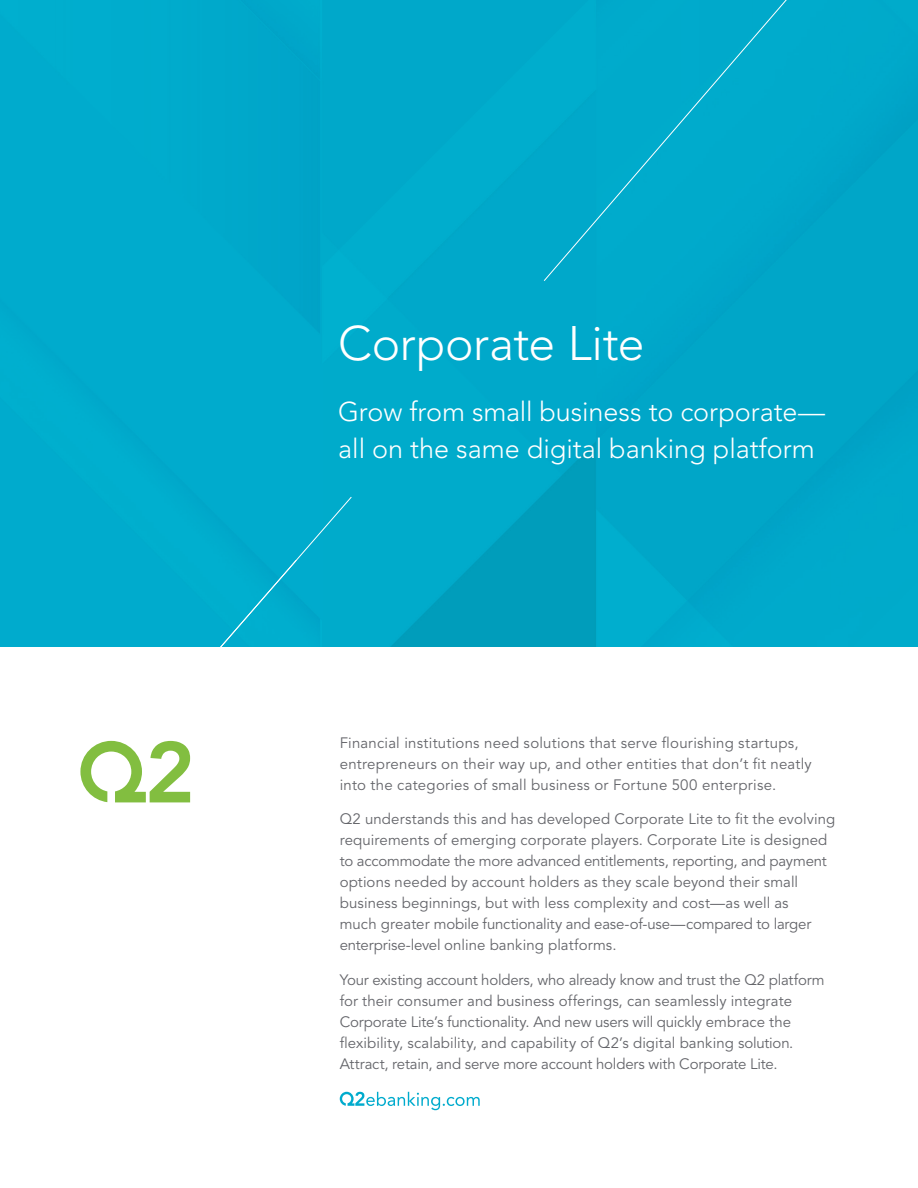
<style>
.page{position:relative;width:918px;height:1188px;background:#fff}
.page>*{position:absolute;margin:0;border:0;box-sizing:border-box;transform-origin:0 0}
.Cover_Title{font:300 48px "Avenir LT Std";letter-spacing:-.005em;color:#fff}
.Subhead_Title_Front{font:300 27px/36.8px "Avenir LT Std";color:#fff}
.paragraph{font:15px/21px "Avenir LT Std";letter-spacing:.005em;color:#64656a}
</style>
<div class="page">
<div style="left:0;top:0;width:918px;height:647px;background:#00aacb"></div>
<svg style="left:80px;top:741px;width:110px;height:61px"></svg>
<svg style="left:340px;top:1092px;width:140px;height:18px"></svg>
<div style="left:543px;top:0;width:261px;height:282px;background:#00aacb"></div>
<div style="left:217px;top:496px;width:135px;height:151px;background:#00abcd"></div>
<p class="Cover_Title" style="left:338px;top:316px;width:308px">Corporate Lite</p>
<p class="Subhead_Title_Front" style="left:338px;top:393px;width:489px">Grow from small business to corporate— all on the same digital banking platform</p>
<p class="paragraph" style="left:340px;top:733px;width:474px">Financial institutions need solutions that serve flourishing startups, entrepreneurs on their way up, and other entities that don’t fit neatly into the categories of small business or Fortune 500 enterprise.</p>
<p class="paragraph" style="left:340px;top:809px;width:497px">Q2 understands this and has developed Corporate Lite to fit the evolving requirements of emerging corporate players. Corporate Lite is designed to accommodate the more advanced entitlements, reporting, and payment options needed by account holders as they scale beyond their small business beginnings, but with less complexity and cost—as well as<br>much greater mobile functionality and ease-of-use—compared to larger enterprise-level online banking platforms.</p>
<p class="paragraph" style="left:340px;top:970px;width:486px">Your existing account holders, who already know and trust the Q2 platform for their consumer and business offerings, can seamlessly integrate Corporate Lite’s functionality. And new users will quickly embrace the flexibility, scalability, and capability of Q2’s digital banking solution.<br>Attract, retain, and serve more account holders with Corporate Lite.</p>
</div>
